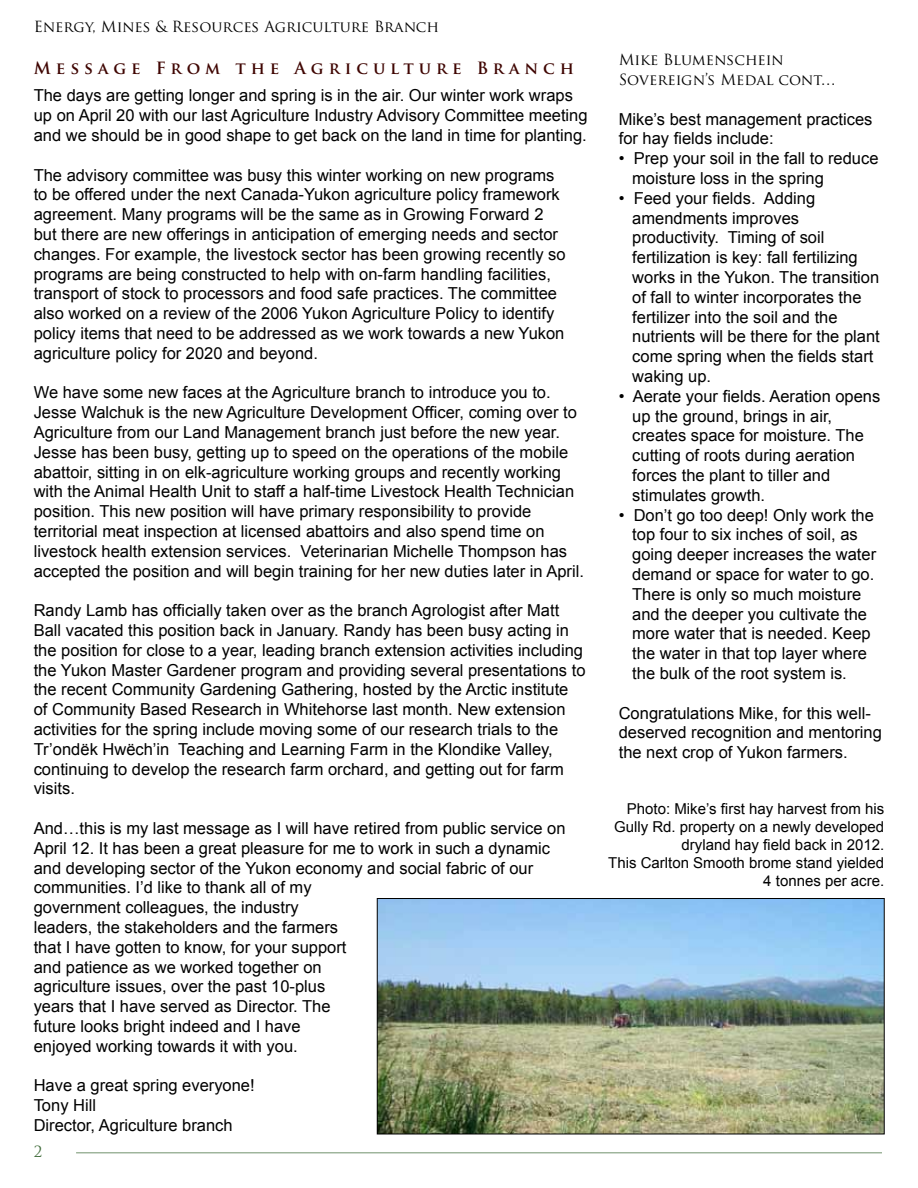
<style>
.page{position:relative;width:918px;height:1188px;background:#fff}
.page>*{position:absolute;margin:0;border:0;box-sizing:border-box;transform-origin:0 0}
.t1{font:16.5px/19.8px "Arial";color:#000}
.t2{font:700 16.5px "Trajan Pro";letter-spacing:.3em;color:#3f0502}
.t3{font:15px/18px "Arial";color:#000;text-align:right}
.t4{font:15px/19.8px "Trajan Pro";color:#000}
.t5{font:15px "Trajan Pro";color:#406c3a}
</style>
<div class="page">
<hr style="left:76px;top:1152px;width:806px;height:2px;background:#406c3a">
<img style="left:379px;top:900px;width:504px;height:232px">
<div style="left:377px;top:898px;width:508px;height:236px;border:1px solid #000"></div>
<p class="t4" style="left:34px;top:17px;width:407px">Energy, Mines &amp; Resources Agriculture Branch</p>
<p class="t2" style="left:34px;top:58px;width:542px">Message From the Agriculture Branch</p>
<p class="t1" style="left:34px;top:86px;width:555px">The days are getting longer and spring is in the air. Our winter work wraps up on April 20 with our last Agriculture Industry Advisory Committee meeting and we should be in good shape to get back on the land in time for planting.</p>
<p class="t1" style="left:34px;top:165px;width:533px">The advisory committee was busy this winter working on new programs to be offered under the next Canada-Yukon agriculture policy framework agreement. Many programs will be the same as in Growing Forward 2 but there are new offerings in anticipation of emerging needs and sector changes. For example, the livestock sector has been growing recently so programs are being constructed to help with on-farm handling facilities, transport of stock to processors and food safe practices. The committee also worked on a review of the 2006 Yukon Agriculture Policy to identify policy items that need to be addressed as we work towards a new Yukon agriculture policy for 2020 and beyond.</p>
<p class="t1" style="left:34px;top:383px;width:552px">We have some new faces at the Agriculture branch to introduce you to.<br>Jesse Walchuk is the new Agriculture Development Officer, coming over to Agriculture from our Land Management branch just before the new year.<br>Jesse has been busy, getting up to speed on the operations of the mobile abattoir, sitting in on elk-agriculture working groups and recently working with the Animal Health Unit to staff a half-time Livestock Health Technician position. This new position will have primary responsibility to provide territorial meat inspection at licensed abattoirs and also spend time on livestock health extension services. Veterinarian Michelle Thompson has accepted the position and will begin training for her new duties later in April.</p>
<p class="t1" style="left:34px;top:601px;width:553px">Randy Lamb has officially taken over as the branch Agrologist after Matt Ball vacated this position back in January. Randy has been busy acting in the position for close to a year, leading branch extension activities including the Yukon Master Gardener program and providing several presentations to the recent Community Gardening Gathering, hosted by the Arctic institute of Community Based Research in Whitehorse last month. New extension activities for the spring include moving some of our research trials to the Tr’ondëk Hwëch’in Teaching and Learning Farm in the Klondike Valley, continuing to develop the research farm orchard, and getting out for farm visits.</p>
<p class="t1" style="left:34px;top:818px;width:533px">And…this is my last message as I will have retired from public service on April 12. It has been a great pleasure for me to work in such a dynamic and developing sector of the Yukon economy and social fabric of our communities. I’d like to thank all of my<br>government colleagues, the industry<br>leaders, the stakeholders and the farmers<br>that I have gotten to know, for your support<br>and patience as we worked together on<br>agriculture issues, over the past 10-plus<br>years that I have served as Director. The<br>future looks bright indeed and I have<br>enjoyed working towards it with you.</p>
<p class="t1" style="left:34px;top:1076px;width:223px">Have a great spring everyone!<br>Tony Hill<br>Director, Agriculture branch</p>
<p class="t5" style="left:34px;top:1142px;width:10px">2</p>
<p class="t4" style="left:619px;top:50px;width:219px">Mike Blumenschein<br>Sovereign’s Medal cont…</p>
<p class="t1" style="left:619px;top:109px;width:255px">Mike’s best management practices for hay fields include:</p>
<p class="t1" style="left:632px;top:149px;width:248px;text-indent:-13px">• Prep your soil in the fall to reduce moisture loss in the spring</p>
<p class="t1" style="left:632px;top:188px;width:249px;text-indent:-13px">• Feed your fields. Adding amendments improves productivity. Timing of soil fertilization is key: fall fertilizing works in the Yukon. The transition of fall to winter incorporates the fertilizer into the soil and the nutrients will be there for the plant come spring when the fields start waking up.</p>
<p class="t1" style="left:632px;top:386px;width:250px;text-indent:-13px">• Aerate your fields. Aeration opens up the ground, brings in air, creates space for moisture. The cutting of roots during aeration forces the plant to tiller and stimulates growth.</p>
<p class="t1" style="left:632px;top:505px;width:245px;text-indent:-13px">• Don’t go too deep! Only work the top four to six inches of soil, as going deeper increases the water demand or space for water to go.<br>There is only so much moisture and the deeper you cultivate the more water that is needed. Keep the water in that top layer where the bulk of the root system is.</p>
<p class="t1" style="left:619px;top:703px;width:265px">Congratulations Mike, for this well&shy;deserved recognition and mentoring the next crop of Yukon farmers.</p>
<p class="t3" style="left:608px;top:800px;width:277px">Photo: Mike’s first hay harvest from his Gully Rd. property on a newly developed dryland hay field back in 2012.<br>This Carlton Smooth brome stand yielded 4 tonnes per acre.</p>
</div>
